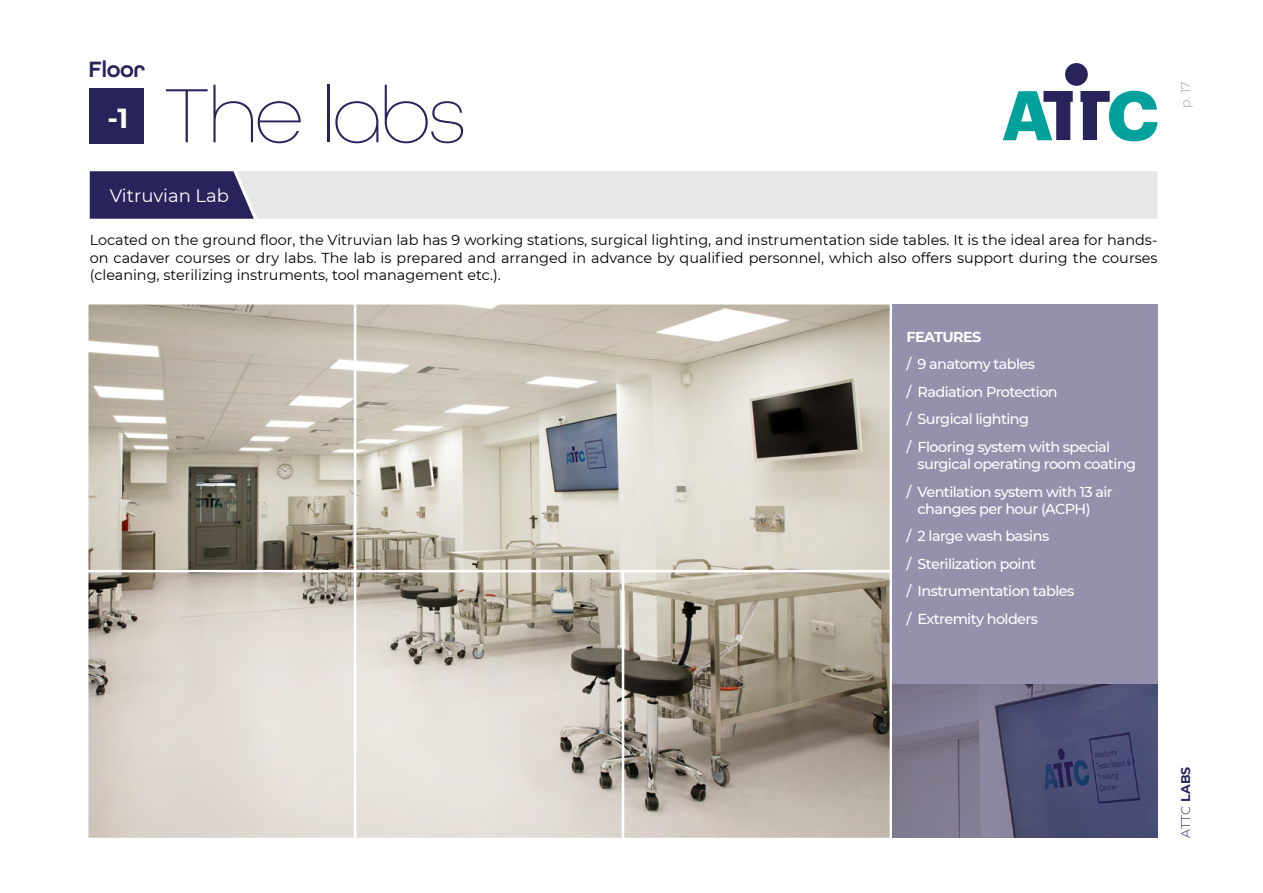
<style>
.page{position:relative;width:1263px;height:893px;background:#fff}
.page>*{position:absolute;margin:0;border:0;box-sizing:border-box;transform-origin:0 0}
.t1{font:81px "All Round Gothic X Lig";letter-spacing:-.02em;color:#29235c}
.t2{font:700 27.6px "Montserrat";color:#fff}
.t3{font:600 23.4px "All Round Gothic";letter-spacing:-.02em;color:#29235c}
.t4{font:18px "Montserrat";color:#fff}
.t5{font:14.4px/17.2px "Montserrat";color:#000;text-align:justify}
.t6{font:500 14.4px/17.2px "Montserrat";letter-spacing:-.04em;color:#fff}
.t7{font:700 14.4px "Montserrat";letter-spacing:-.04em;color:#fff}
.Page_Numbers_Headers{font:300 12.6px "Montserrat";color:#29235c}
.Page_Numbers_Headers-2{font:300 12.6px "Montserrat";color:#9d9d9c}
.s1{font-weight:700}
</style>
<div class="page">
<svg style="left:1003px;top:91px;width:70px;height:49px"></svg>
<svg style="left:1080px;top:91px;width:77px;height:50px"></svg>
<div style="left:1065px;top:63px;width:23px;height:23px;background:#29235c;border-radius:50%"></div>
<div style="left:89px;top:88px;width:55px;height:56px;background:#29235c"></div>
<img style="left:88px;top:304px;width:802px;height:534px">
<svg style="left:90px;top:171px;width:1067px;height:48px"></svg>
<svg style="left:892px;top:304px;width:265px;height:534px;fill:#9491ad"></svg>
<p class="t3" style="left:88px;top:56px;width:58px">Floor</p>
<p class="t2" style="left:107px;top:98px;width:22px">-1</p>
<p class="t1" style="left:164px;top:67px;width:304px">The labs</p>
<p class="t4" style="left:110px;top:183px;width:121px">Vitruvian Lab</p>
<p class="t5" style="left:90px;top:231px;width:1069px">Located on the ground floor, the Vitruvian lab has 9 working stations, surgical lighting, and instrumentation side tables. It is the ideal area for hands&shy;on cadaver courses or dry labs. The lab is prepared and arranged in advance by qualified personnel, which also offers support during the courses (cleaning, sterilizing instruments, tool management etc.).</p>
<p class="t7" style="left:906px;top:326px;width:76px">FEATURES</p>
<p class="t6" style="left:906px;top:355px;width:130px">/ 9 anatomy tables</p>
<p class="t6" style="left:906px;top:383px;width:153px">/ Radiation Protection</p>
<p class="t6" style="left:906px;top:410px;width:124px">/ Surgical lighting</p>
<p class="t6" style="left:918px;top:438px;width:220px;text-indent:-11px">/ Flooring system with special surgical operating room coating</p>
<p class="t6" style="left:918px;top:482px;width:197px;text-indent:-11px">/ Ventilation system with 13 air changes per hour (ACPH)</p>
<p class="t6" style="left:906px;top:527px;width:144px">/ 2 large wash basins</p>
<p class="t6" style="left:906px;top:555px;width:131px">/ Sterilization point</p>
<p class="t6" style="left:906px;top:582px;width:169px">/ Instrumentation tables</p>
<p class="t6" style="left:906px;top:609px;width:133px">/ Extremity holders</p>
<p class="Page_Numbers_Headers-2" style="left:1177px;top:108px;width:28px;rotate:-90deg">p. 17</p>
<p class="Page_Numbers_Headers" style="left:1177px;top:837px;width:72px;rotate:-90deg">ATTC <span class="s1">LABS</span></p>
</div>
